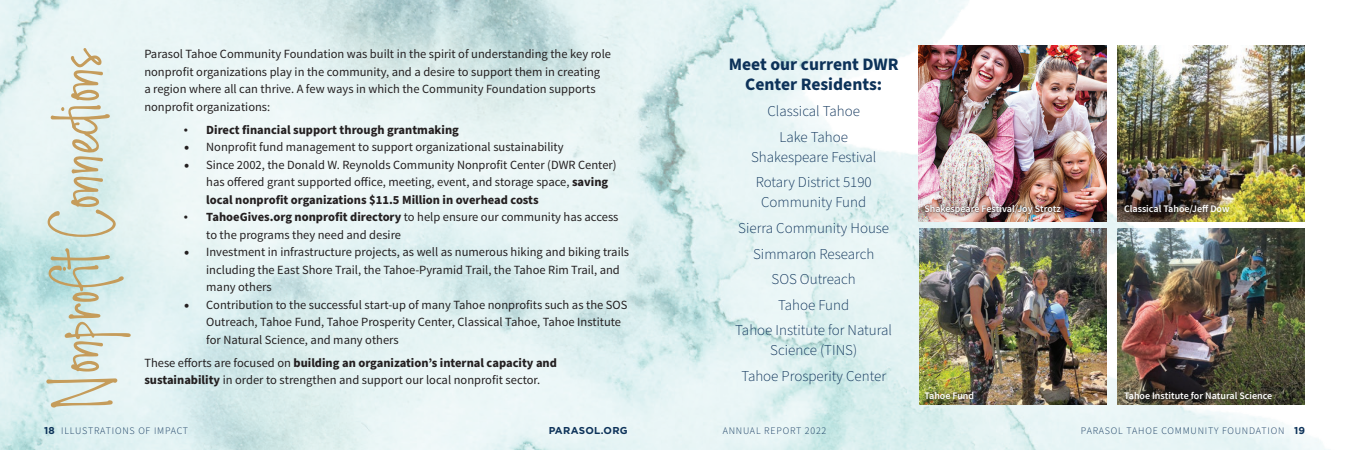
<style>
.page{position:relative;width:1350px;height:450px;background:#fff}
.page>*{position:absolute;margin:0;border:0;box-sizing:border-box;transform-origin:0 0}
.t1{font:75px "Ding Dong";color:#c59c5b}
.t2{font:700 17.5px/20px "Source Sans Pro";color:#0d3259;text-align:center}
.t3{font:300 15px/25.6px "Source Sans Pro";color:#0d3259;text-align:center}
.t4{font:12.5px/17.5px "Source Sans Pro";color:#231f20}
.t5{font:700 12.5px "Source Sans Pro";color:#231f20}
.t6{font:600 10px "Source Sans Pro";color:#fff}
.t7{font:300 10px "Source Sans Pro";letter-spacing:.08em;color:#0d3259}
.t8{font:700 10px "Gotham";letter-spacing:.03em;color:#0d3259}
.s1{font-family:"Myriad Pro";font-weight:400;font-size:15px}
.s2{font-family:"Minion Pro";font-size:15px}
.s3{font-weight:700}
.s4{font-family:"Myriad Pro";font-size:15px}
.s5{font-family:"Gotham";font-weight:700}
</style>
<div class="page">
<img style="left:0;top:0;width:1326px;height:450px">
<img style="left:1118px;top:45px;width:187px;height:176px">
<div style="left:1117px;top:198px;width:120px;height:23px;background:#231f20;opacity:.75"></div>
<img style="left:919px;top:45px;width:187px;height:176px">
<img style="left:919px;top:229px;width:187px;height:176px">
<div style="left:918px;top:198px;width:150px;height:24px;background:#231f20;opacity:.75"></div>
<img style="left:1118px;top:229px;width:187px;height:176px">
<div style="left:1117px;top:385px;width:162px;height:22px;background:#231f20;opacity:.75"></div>
<div style="left:918px;top:385px;width:63px;height:22px;background:#231f20;opacity:.75"></div>
<h1 class="t1" style="left:29px;top:405px;width:361px;rotate:-90deg">NonprofitConnections</h1>
<p class="t4" style="left:144px;top:45px;width:468px">Parasol Tahoe Community Foundation was built in the spirit of understanding the key role nonprofit organizations play in the community, and a desire to support them in creating<br>a region where all can thrive. A few ways in which the Community Foundation supports nonprofit organizations:</p>
<p class="t5" style="left:184px;top:121px;width:277px"><span class="s1">•</span> Direct financial support through grantmaking</p>
<p class="t4" style="left:184px;top:139px;width:381px"><span class="s2">•</span> Nonprofit fund management to support organizational sustainability</p>
<p class="t4" style="left:206px;top:156px;width:412px;text-indent:-22px"><span class="s2">•</span> Since 2002, the Donald W. Reynolds Community Nonprofit Center (DWR Center) has offered grant supported office, meeting, event, and storage space, <span class="s3">saving local nonprofit organizations $11.5 Million in overhead costs</span></p>
<p class="t4" style="left:206px;top:209px;width:414px;text-indent:-22px"><span class="s4">•</span> <span class="s3">TahoeGives.org nonprofit directory</span> to help ensure our community has access to the programs they need and desire</p>
<p class="t4" style="left:206px;top:244px;width:424px;text-indent:-22px"><span class="s2">•</span> Investment in infrastructure projects, as well as numerous hiking and biking trails including the East Shore Trail, the Tahoe-Pyramid Trail, the Tahoe Rim Trail, and many others</p>
<p class="t4" style="left:206px;top:296px;width:423px;text-indent:-22px"><span class="s2">•</span> Contribution to the successful start-up of many Tahoe nonprofits such as the SOS<br>Outreach, Tahoe Fund, Tahoe Prosperity Center, Classical Tahoe, Tahoe Institute for Natural Science, and many others</p>
<p class="t4" style="left:144px;top:354px;width:414px">These efforts are focused on <span class="s3">building an organization’s internal capacity and sustainability</span> in order to strengthen and support our local nonprofit sector.</p>
<h2 class="t2" style="left:729px;top:55px;width:171px">Meet our current DWR<br>Center Residents:</h2>
<p class="t3" style="left:768px;top:99px;width:94px">Classical Tahoe<br>Lake Tahoe</p>
<p class="t3" style="left:751px;top:144px;width:127px">Shakespeare Festival<br>Rotary District 5190</p>
<p class="t3" style="left:735px;top:190px;width:158px">Community Fund<br>Sierra Community House<br>Simmaron Research<br>SOS Outreach<br>Tahoe Fund<br>Tahoe Institute for Natural</p>
<p class="t3" style="left:741px;top:338px;width:146px">Science (TINS)<br>Tahoe Prosperity Center</p>
<p class="t6" style="left:924px;top:203px;width:138px">Shakespeare Festival/Joy Strotz</p>
<p class="t6" style="left:1124px;top:203px;width:107px">Classical Tahoe/Jeff Dow</p>
<p class="t6" style="left:924px;top:389px;width:51px">Tahoe Fund</p>
<p class="t6" style="left:1124px;top:389px;width:150px">Tahoe Institute for Natural Science</p>
<p class="t7" style="left:44px;top:424px;width:146px"><span class="s5">18</span> ILLUSTRATIONS OF IMPACT</p>
<p class="t8" style="left:549px;top:424px;width:81px">PARASOL.ORG</p>
<p class="t7" style="left:723px;top:424px;width:105px">ANNUAL REPORT 2022</p>
<p class="t7" style="left:1081px;top:424px;width:226px">PARASOL TAHOE COMMUNITY FOUNDATION <span class="s5">19</span></p>
</div>
